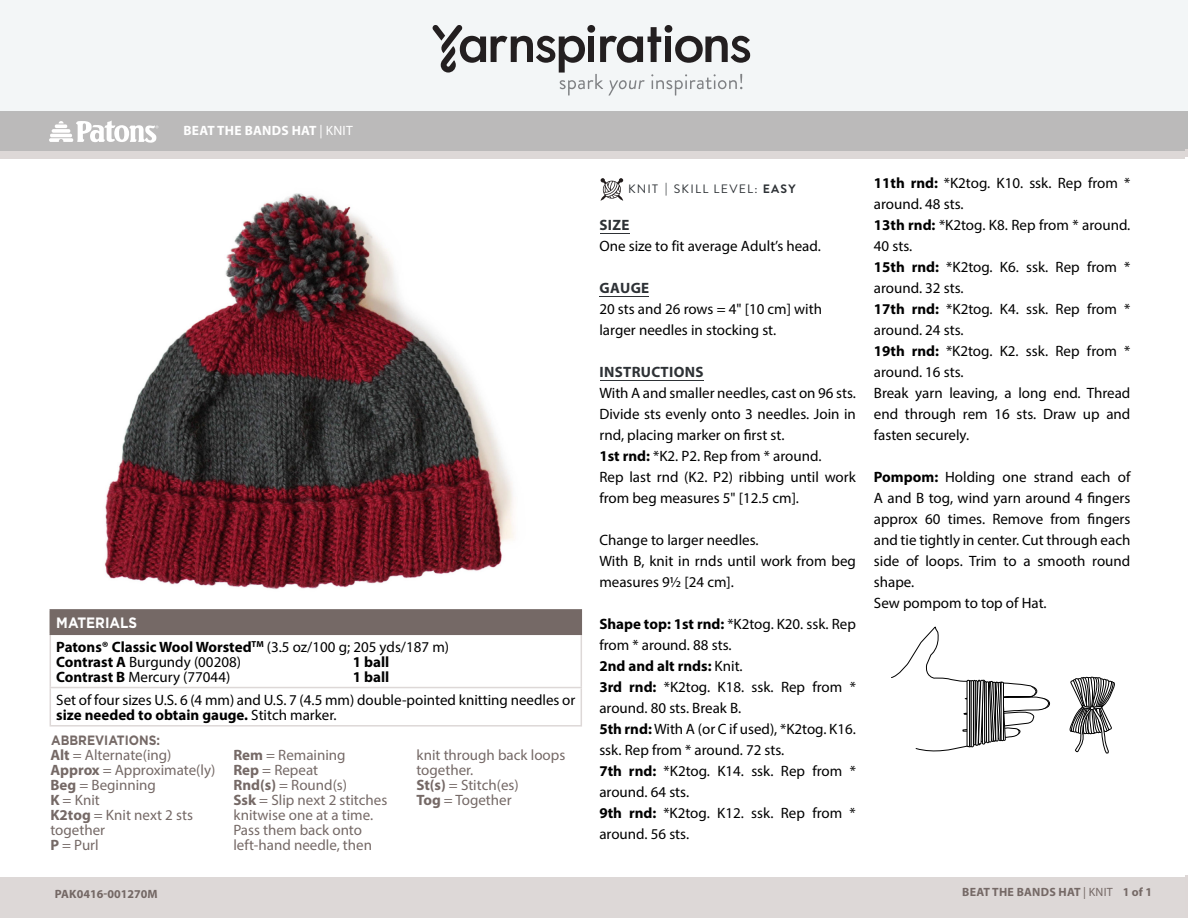
<style>
.page{position:relative;width:1188px;height:918px;background:#fff}
.page>*{position:absolute;margin:0;border:0;box-sizing:border-box;transform-origin:0 0}
.t1{font:15px/21px "Myriad Pro";color:#000}
.t2{font:15px/15px "Myriad Pro";color:#756966}
.t3{font:700 15px/23.2px "Myriad Pro";color:#000}
.Pattern_Title{font:700 15px "Myriad Pro";letter-spacing:.02em;color:#fff}
.t4{font:700 13.5px "Myriad Pro";letter-spacing:.02em;color:#fff}
.t5{font:700 13.5px "Gotham";color:#756966;scale:.9 1}
.t6{font:12.15px "Brandon Grotesque";letter-spacing:.1em;color:#2d3135}
.t7{font:700 12px "Myriad Pro";letter-spacing:.02em;color:#746865}
.t8{font:700 12px "Myriad Pro";letter-spacing:.02em;color:#756966}
.t9{font:700 12px "Myriad Pro";color:#746865}
.s1{font-weight:400}
.s2{font-family:"Gotham";color:#fff}
.s3{font-weight:700}
.s4{font-weight:700;color:#2e3236}
</style>
<div class="page">
<div style="left:0;top:111px;width:1188px;height:38px;background:#bababa"></div>
<div style="left:0;top:0;width:1188px;height:111px;background:#f3f6f7"></div>
<svg style="left:433px;top:25px;width:318px;height:71px"></svg>
<div style="left:0;top:151px;width:1184px;height:767px;background:#ddd8d7"></div>
<div style="left:0;top:159px;width:1184px;height:717px;background:#fff"></div>
<div style="left:0;top:113px;width:1184px;height:38px;background:#bbbaba"></div>
<svg style="left:49px;top:120px;width:110px;height:23px"></svg>
<hr style="left:600px;top:380px;width:104px;height:1px;background:#2e3236">
<hr style="left:600px;top:296px;width:49px;height:1px;background:#2e3236">
<svg style="left:600px;top:233px;width:29px;height:1px"></svg>
<img style="left:104px;top:193px;width:410px;height:396px">
<div style="left:50px;top:610px;width:531px;height:24px;background:#756966"></div>
<svg style="left:581px;top:611px;width:1px;height:23px"></svg>
<hr style="left:50px;top:609px;width:532px;height:2px;background:#756966">
<hr style="left:50px;top:635px;width:1px;height:52px;background:#ddd8d7">
<hr style="left:581px;top:635px;width:1px;height:52px;background:#ddd8d7">
<hr style="left:50px;top:634px;width:532px;height:1px;background:#756966">
<hr style="left:50px;top:688px;width:1px;height:37px;background:#ddd8d7">
<hr style="left:581px;top:688px;width:1px;height:37px;background:#ddd8d7">
<hr style="left:50px;top:687px;width:532px;height:1px;background:#ddd8d7">
<hr style="left:50px;top:725px;width:532px;height:2px;background:#ddd8d7">
<svg style="left:1070px;top:676px;width:45px;height:77px"></svg>
<svg style="left:891px;top:627px;width:159px;height:125px"></svg>
<div style="left:1001px;top:682px;width:3px;height:59px;border:1px solid #000"></div>
<svg style="left:600px;top:178px;width:23px;height:23px"></svg>
<p class="Pattern_Title" style="left:181px;top:121px;width:191px">NANTUCKET AFGHAN <span class="s1">| KNIT</span></p>
<p class="t4" style="left:183px;top:122px;width:171px">BEAT THE BANDS HAT <span class="s1">| KNIT</span></p>
<p class="t3" style="left:56px;top:611px;width:394px"><span class="s2">MATERIALS<br></span>Patons® Classic Wool Worsted<sup>TM</sup> <span class="s1">(3.5 oz/100 g; 205 yds/187 m)</span></p>
<p class="t1" style="left:56px;top:651px;width:186px"><span class="s3">Contrast A</span> Burgundy (00208)</p>
<p class="t3" style="left:353px;top:649px;width:38px">1 ball</p>
<p class="t1" style="left:56px;top:666px;width:176px"><span class="s3">Contrast B</span> Mercury (77044)</p>
<p class="t1" style="left:56px;top:665px;width:521px;line-height:23.2px;text-indent:297px"><span class="s3">1 ball<br></span>Set of four sizes U.S. 6 (4 mm) and U.S. 7 (4.5 mm) double-pointed knitting needles or</p>
<p class="t3" style="left:56px;top:703px;width:282px">size needed to obtain gauge. <span class="s1">Stitch marker.</span></p>
<p class="t5" style="left:51px;top:732px;width:123px">ABBREVIATIONS:</p>
<p class="t2" style="left:50px;top:747px;width:167px"><span class="s3">Alt</span> = Alternate(ing)<br><span class="s3">Approx</span> = Approximate(ly)<br><span class="s3">Beg</span> = Beginning<br><span class="s3">K</span> = Knit<br><span class="s3">K2tog</span> = Knit next 2 sts together<br><span class="s3">P</span> = Purl</p>
<p class="t2" style="left:233px;top:747px;width:155px"><span class="s3">Rem</span> = Remaining<br><span class="s3">Rep</span> = Repeat<br><span class="s3">Rnd(s)</span> = Round(s)<br><span class="s3">Ssk</span> = Slip next 2 stitches knitwise one at a time.<br>Pass them back onto left-hand needle, then</p>
<p class="t2" style="left:416px;top:747px;width:150px">knit through back loops together.<br><span class="s3">St(s)</span> = Stitch(es)<br><span class="s3">Tog</span> = Together</p>
<p class="t9" style="left:55px;top:886px;width:105px">PAK0416-001270M</p>
<p class="t6" style="left:628px;top:180px;width:169px">KNIT <span class="s3">|</span> SKILL LEVEL: <span class="s3">EASY</span></p>
<p class="t1" style="left:599px;top:215px;width:223px"><span class="s4">SIZE<br></span>One size to fit average Adult’s head.</p>
<p class="t1" style="left:599px;top:278px;width:224px"><span class="s4">GAUGE<br></span>20 sts and 26 rows = 4" [10 cm] with larger needles in stocking st.</p>
<p class="t1" style="left:599px;top:362px;width:258px"><span class="s4">INSTRUCTIONS<br></span>With A and smaller needles, cast on 96 sts.<br>Divide sts evenly onto 3 needles. Join in rnd, placing marker on first st.<br><span class="s3">1st rnd:</span> *K2. P2. Rep from * around.<br>Rep last rnd (K2. P2) ribbing until work from beg measures 5" [12.5 cm].</p>
<p class="t1" style="left:599px;top:530px;width:258px">Change to larger needles.<br>With B, knit in rnds until work from beg measures 9½ [24 cm].</p>
<p class="t1" style="left:599px;top:614px;width:258px"><span class="s3">Shape top: 1st rnd:</span> *K2tog. K20. ssk. Rep from * around. 88 sts.<br><span class="s3">2nd and alt rnds:</span> Knit.<br><span class="s3">3rd rnd:</span> *K2tog. K18. ssk. Rep from * around. 80 sts. Break B.<br><span class="s3">5th rnd:</span> With A (or C if used), *K2tog. K16. ssk. Rep from * around. 72 sts.<br><span class="s3">7th rnd:</span> *K2tog. K14. ssk. Rep from * around. 64 sts.<br><span class="s3">9th rnd:</span> *K2tog. K12. ssk. Rep from * around. 56 sts.</p>
<p class="t1" style="left:874px;top:173px;width:258px"><span class="s3">11th rnd:</span> *K2tog. K10. ssk. Rep from * around. 48 sts.<br><span class="s3">13th rnd:</span> *K2tog. K8. Rep from * around.<br>40 sts.<br><span class="s3">15th rnd:</span> *K2tog. K6. ssk. Rep from * around. 32 sts.<br><span class="s3">17th rnd:</span> *K2tog. K4. ssk. Rep from * around. 24 sts.<br><span class="s3">19th rnd:</span> *K2tog. K2. ssk. Rep from * around. 16 sts.<br>Break yarn leaving, a long end. Thread end through rem 16 sts. Draw up and fasten securely.</p>
<p class="t1" style="left:874px;top:467px;width:258px"><span class="s3">Pompom:</span> Holding one strand each of<br>A and B tog, wind yarn around 4 fingers approx 60 times. Remove from fingers and tie tightly in center. Cut through each side of loops. Trim to a smooth round shape.<br>Sew pompom to top of Hat.</p>
<p class="t8" style="left:962px;top:884px;width:191px">BEAT THE BANDS HAT <span class="s1">| KNIT</span> 1 of 1</p>
<p class="t7" style="left:846px;top:887px;width:289px">GRANNY STRAWBERRY DISHCLOTH | <span class="s1">CROCHET 1 of 1</span></p>
</div>
